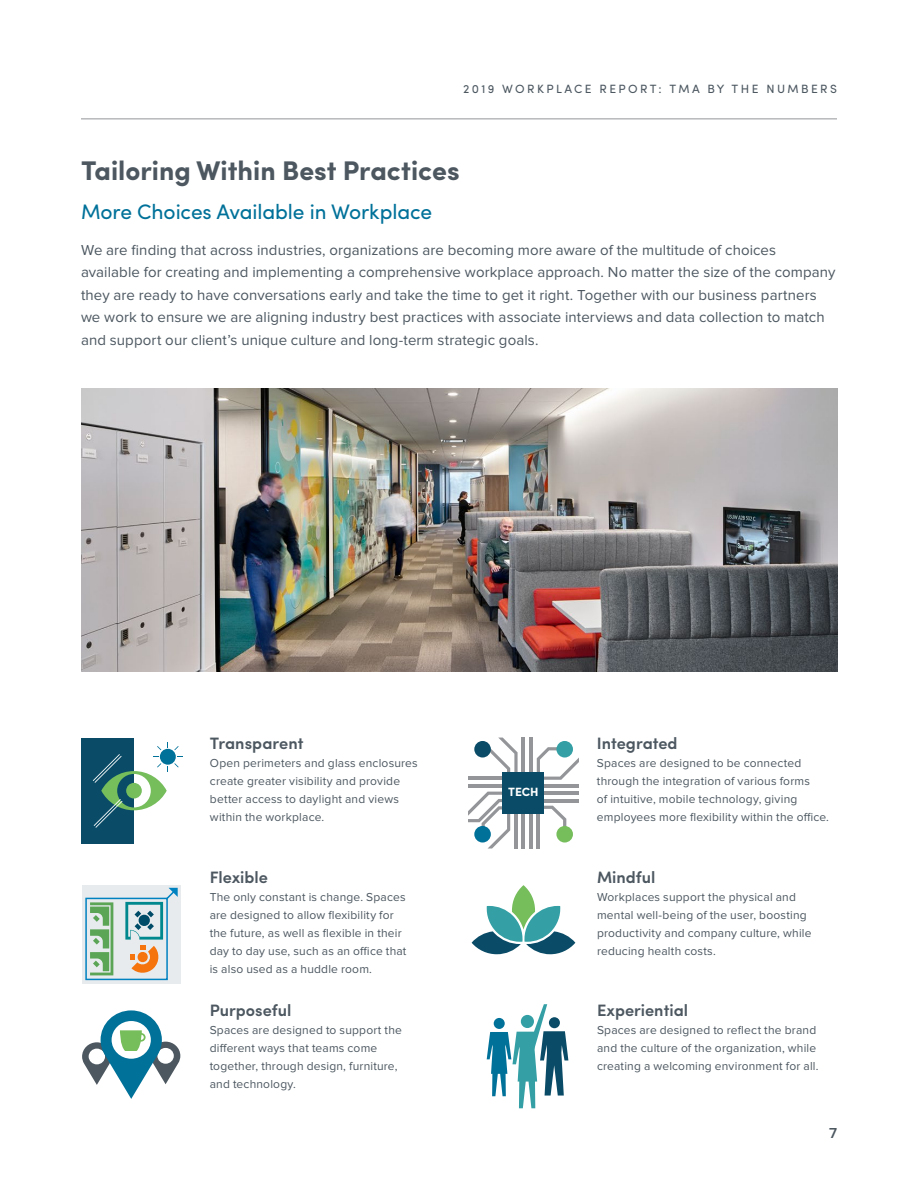
<style>
.page{position:relative;width:918px;height:1188px;background:#fff}
.page>*{position:absolute;margin:0;border:0;box-sizing:border-box;transform-origin:0 0}
.Section_header_2{font:700 27px "Sofia Pro";color:#4c5760}
.Section_header_2-2{font:21px "Sofia Pro";letter-spacing:-.005em;color:#007199}
.Callouts{font:600 16.5px "Sofia Pro";color:#4c5760}
.Body_Copy{font:15px/22.5px "Proxima Nova";letter-spacing:.005em;color:#4c5760}
.t1{font:600 15px "Proxima Nova";color:#4c5760}
.Callouts-2{font:12px/18px "Proxima Nova";letter-spacing:.015em;color:#4c5760}
.t2{font:12px "Sofia Pro";letter-spacing:.2em;color:#4c5760}
.Intro_for_main_body{font:700 12px "Sofia Pro";color:#fff}
</style>
<div class="page">
<hr style="left:81px;top:118px;width:756px;height:1px;background:#939598">
<img style="left:81px;top:389px;width:756px;height:283px">
<svg style="left:82px;top:1010px;width:98px;height:89px"></svg>
<svg style="left:472px;top:885px;width:103px;height:69px"></svg>
<svg style="left:487px;top:1004px;width:81px;height:104px"></svg>
<div style="left:81px;top:738px;width:53px;height:106px;background:#0a4c67"></div>
<div style="left:160px;top:749px;width:16px;height:16px;background:#007199;border-radius:50%"></div>
<hr style="left:514px;top:812px;width:4px;height:37px;background:#939598">
<svg style="left:485px;top:738px;width:33px;height:36px"></svg>
<hr style="left:468px;top:777px;width:36px;height:3px;background:#939598">
<hr style="left:468px;top:784px;width:36px;height:3px;background:#939598">
<svg style="left:468px;top:792px;width:42px;height:57px"></svg>
<svg style="left:537px;top:747px;width:42px;height:33px"></svg>
<hr style="left:543px;top:792px;width:36px;height:3px;background:#939598">
<hr style="left:543px;top:799px;width:36px;height:3px;background:#939598">
<svg style="left:544px;top:806px;width:22px;height:24px"></svg>
<hr style="left:543px;top:784px;width:36px;height:3px;background:#939598">
<hr style="left:522px;top:738px;width:3px;height:36px;background:#939598">
<hr style="left:529px;top:812px;width:3px;height:37px;background:#939598">
<hr style="left:522px;top:812px;width:3px;height:37px;background:#939598">
<hr style="left:537px;top:812px;width:3px;height:37px;background:#939598">
<hr style="left:529px;top:738px;width:3px;height:36px;background:#939598">
<div style="left:474px;top:741px;width:17px;height:17px;background:#0a4c67;border-radius:50%"></div>
<div style="left:556px;top:741px;width:17px;height:17px;background:#34a0a5;border-radius:50%"></div>
<div style="left:474px;top:826px;width:17px;height:17px;background:#007199;border-radius:50%"></div>
<div style="left:556px;top:826px;width:17px;height:17px;background:#76bd5c;border-radius:50%"></div>
<div style="left:503px;top:772px;width:41px;height:42px;background:#0a4c67"></div>
<svg style="left:93px;top:742px;width:75px;height:86px"></svg>
<div style="left:82px;top:885px;width:98px;height:98px;background:#e8ebee"></div>
<svg style="left:85px;top:888px;width:93px;height:92px"></svg>
<p class="t2" style="left:463px;top:80px;width:375px">2019 WORKPLACE REPORT: TMA BY THE NUMBERS</p>
<p class="Section_header_2" style="left:81px;top:150px;width:380px">Tailoring Within Best Practices</p>
<p class="Section_header_2-2" style="left:81px;top:196px;width:353px">More Choices Available in Workplace</p>
<p class="Body_Copy" style="left:81px;top:239px;width:756px">We are finding that across industries, organizations are becoming more aware of the multitude of choices available for creating and implementing a comprehensive workplace approach. No matter the size of the company they are ready to have conversations early and take the time to get it right. Together with our business partners we work to ensure we are aligning industry best practices with associate interviews and data collection to match and support our client’s unique culture and long-term strategic goals.</p>
<p class="Callouts" style="left:210px;top:731px;width:95px">Transparent</p>
<p class="Callouts-2" style="left:210px;top:755px;width:209px">Open perimeters and glass enclosures create greater visibility and provide better access to daylight and views within the workplace.</p>
<p class="Callouts" style="left:210px;top:864px;width:60px">Flexible</p>
<p class="Callouts-2" style="left:210px;top:888px;width:198px">The only constant is change. Spaces are designed to allow flexibility for the future, as well as flexible in their day to day use, such as an office that is also used as a huddle room.</p>
<p class="Callouts" style="left:210px;top:998px;width:83px">Purposeful</p>
<p class="Callouts-2" style="left:210px;top:1021px;width:194px">Spaces are designed to support the different ways that teams come together, through design, furniture, and technology.</p>
<p class="Intro_for_main_body" style="left:508px;top:783px;width:32px">TECH</p>
<p class="Callouts" style="left:597px;top:731px;width:82px">Integrated</p>
<p class="Callouts-2" style="left:597px;top:755px;width:234px">Spaces are designed to be connected through the integration of various forms<br>of intuitive, mobile technology, giving employees more flexibility within the office.</p>
<p class="Callouts" style="left:597px;top:864px;width:60px">Mindful</p>
<p class="Callouts-2" style="left:597px;top:888px;width:216px">Workplaces support the physical and mental well-being of the user, boosting productivity and company culture, while reducing health costs.</p>
<p class="Callouts" style="left:597px;top:998px;width:93px">Experiential</p>
<p class="Callouts-2" style="left:597px;top:1021px;width:223px">Spaces are designed to reflect the brand and the culture of the organization, while creating a welcoming environment for all.</p>
<p class="t1" style="left:829px;top:1124px;width:9px">7</p>
</div>
